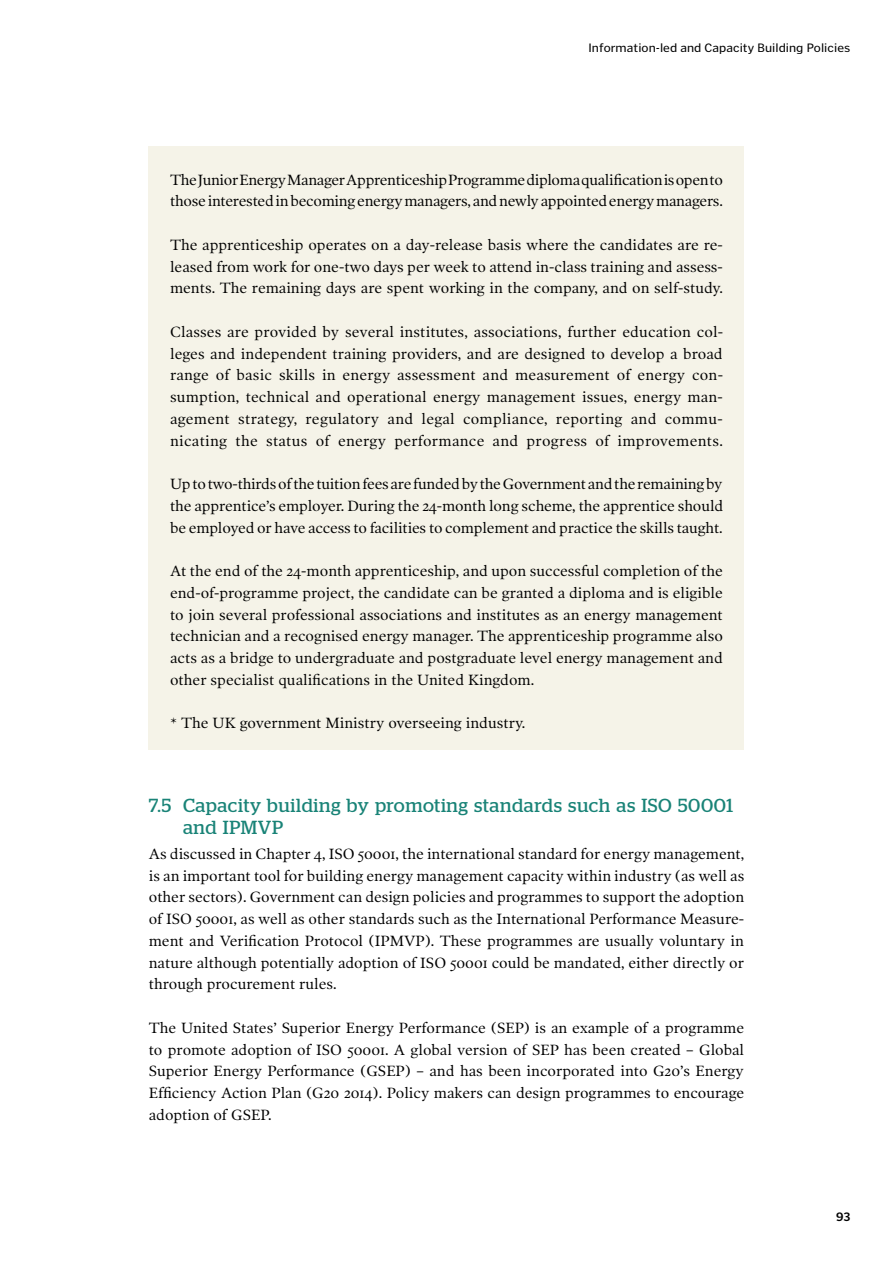
<style>
.page{position:relative;width:893px;height:1263px;background:#fff}
.page>*{position:absolute;margin:0;border:0;box-sizing:border-box;transform-origin:0 0}
.t1{font:18.9px/21.8px "Stag";letter-spacing:.03em;color:#198377}
.t2{font:15px/21.8px "Poynter Text Roman One";color:#000;text-align:justify}
.t3{font:15px/21.8px "Poynter Text Roman One";letter-spacing:-.02em;color:#000}
.t4{font:12px "Poynter Text Sans";letter-spacing:.005em;color:#000}
.t5{font:700 12px "Poynter Text Sans";color:#000}
</style>
<div class="page">
<div style="left:149px;top:146px;width:595px;height:60px;background:#f5f3e8"></div>
<div style="left:149px;top:206px;width:595px;height:22px;background:#f5f3e8"></div>
<div style="left:149px;top:228px;width:595px;height:22px;background:#f5f3e8"></div>
<div style="left:149px;top:250px;width:595px;height:22px;background:#f5f3e8"></div>
<div style="left:149px;top:272px;width:595px;height:21px;background:#f5f3e8"></div>
<div style="left:149px;top:293px;width:595px;height:22px;background:#f5f3e8"></div>
<div style="left:149px;top:315px;width:595px;height:22px;background:#f5f3e8"></div>
<div style="left:149px;top:337px;width:595px;height:21px;background:#f5f3e8"></div>
<div style="left:149px;top:358px;width:595px;height:22px;background:#f5f3e8"></div>
<div style="left:149px;top:380px;width:595px;height:22px;background:#f5f3e8"></div>
<div style="left:149px;top:402px;width:595px;height:22px;background:#f5f3e8"></div>
<div style="left:149px;top:424px;width:595px;height:22px;background:#f5f3e8"></div>
<div style="left:149px;top:446px;width:595px;height:21px;background:#f5f3e8"></div>
<div style="left:149px;top:467px;width:595px;height:22px;background:#f5f3e8"></div>
<div style="left:149px;top:489px;width:595px;height:22px;background:#f5f3e8"></div>
<div style="left:149px;top:511px;width:595px;height:21px;background:#f5f3e8"></div>
<div style="left:149px;top:532px;width:595px;height:22px;background:#f5f3e8"></div>
<div style="left:149px;top:554px;width:595px;height:22px;background:#f5f3e8"></div>
<div style="left:149px;top:576px;width:595px;height:22px;background:#f5f3e8"></div>
<div style="left:149px;top:598px;width:595px;height:22px;background:#f5f3e8"></div>
<div style="left:149px;top:620px;width:595px;height:21px;background:#f5f3e8"></div>
<div style="left:149px;top:641px;width:595px;height:22px;background:#f5f3e8"></div>
<div style="left:149px;top:663px;width:595px;height:43px;background:#f5f3e8"></div>
<div style="left:149px;top:690px;width:595px;height:60px;background:#f5f3e8"></div>
<p class="t4" style="left:588px;top:41px;width:263px">Information-led and Capacity Building Policies</p>
<p class="t3" style="left:170px;top:168px;width:554px">The Junior Energy Manager Apprenticeship Programme diploma qualification is open to those interested in becoming energy managers, and newly appointed energy managers.</p>
<p class="t2" style="left:170px;top:233px;width:554px">The apprenticeship operates on a day-release basis where the candidates are re&shy;leased from work for one-two days per week to attend in-class training and assess&shy;ments. The remaining days are spent working in the company, and on self-study.</p>
<p class="t2" style="left:170px;top:320px;width:554px">Classes are provided by several institutes, associations, further education col&shy;leges and independent training providers, and are designed to develop a broad range of basic skills in energy assessment and measurement of energy con&shy;sumption, technical and operational energy management issues, energy man&shy;agement strategy, regulatory and legal compliance, reporting and commu&shy;nicating the status of energy performance and progress of improvements.</p>
<p class="t2" style="left:170px;top:473px;width:555px">Up to two-thirds of the tuition fees are funded by the Government and the remaining by the apprentice’s employer. During the 24-month long scheme, the apprentice should be employed or have access to facilities to complement and practice the skills taught.</p>
<p class="t2" style="left:170px;top:560px;width:554px">At the end of the 24-month apprenticeship, and upon successful completion of the end-of-programme project, the candidate can be granted a diploma and is eligible to join several professional associations and institutes as an energy management technician and a recognised energy manager. The apprenticeship programme also acts as a bridge to undergraduate and postgraduate level energy management and other specialist qualifications in the United Kingdom.</p>
<p class="t2" style="left:170px;top:712px;width:357px">* The UK government Ministry overseeing industry.</p>
<p class="t1" style="left:183px;top:795px;width:552px;text-indent:-34px">7.5 Capacity building by promoting standards such as ISO 50001 and IPMVP</p>
<p class="t2" style="left:149px;top:842px;width:597px">As discussed in Chapter 4, ISO 50001, the international standard for energy management, is an important tool for building energy management capacity within industry (as well as other sectors). Government can design policies and programmes to support the adoption of ISO 50001, as well as other standards such as the International Performance Measure&shy;ment and Verification Protocol (IPMVP). These programmes are usually voluntary in nature although potentially adoption of ISO 50001 could be mandated, either directly or through procurement rules.</p>
<p class="t2" style="left:149px;top:1016px;width:597px">The United States’ Superior Energy Performance (SEP) is an example of a programme to promote adoption of ISO 50001. A global version of SEP has been created – Global Superior Energy Performance (GSEP) – and has been incorporated into G20’s Energy Efficiency Action Plan (G20 2014). Policy makers can design programmes to encourage adoption of GSEP.</p>
<p class="t5" style="left:836px;top:1209px;width:16px">93</p>
</div>
